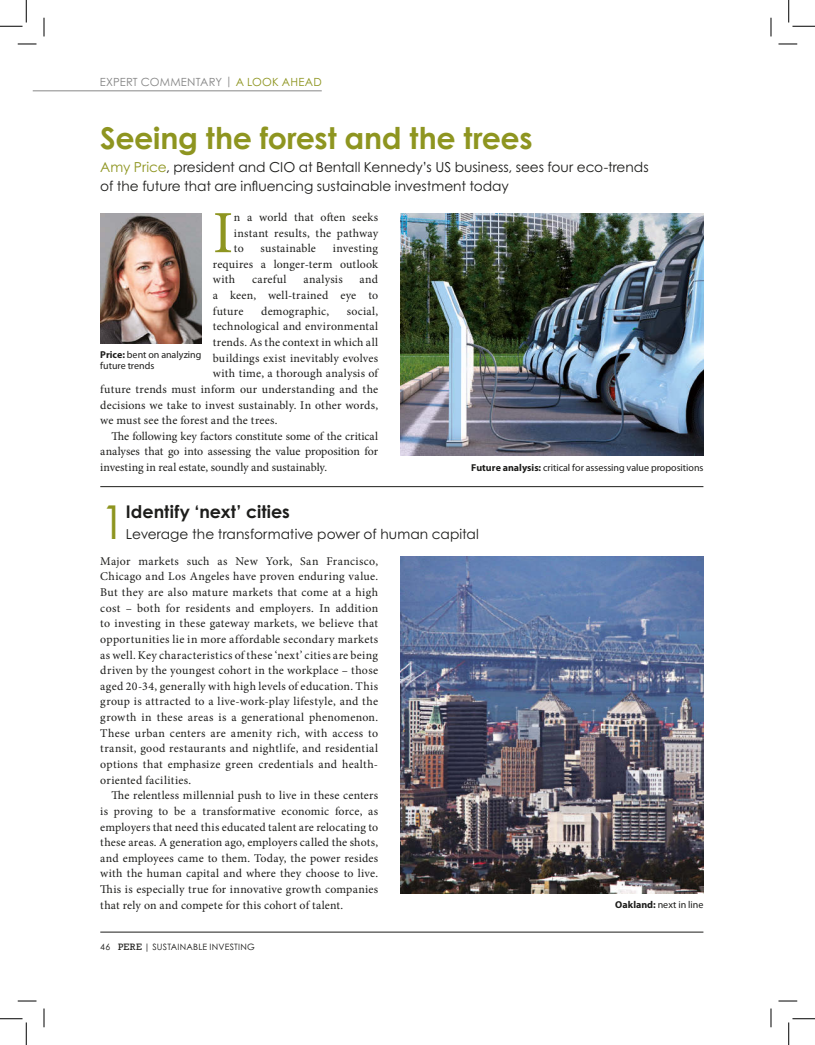
<style>
.page{position:relative;width:815px;height:1045px;background:#fff}
.page>*{position:absolute;margin:0;border:0;box-sizing:border-box;transform-origin:0 0}
.t1{font:60px "Minion Pro";color:#8e9520}
.t2{font:46.75px "Century Gothic Pro";color:#8e9520}
.t3{font:700 30px "Century Gothic Pro";letter-spacing:-.01em;color:#8e9520}
.t4{font:700 17.5px "Century Gothic Pro";letter-spacing:.005em;color:#1d1d1b}
.t5{font:13.75px/18.8px "Century Gothic Pro";letter-spacing:-.005em;color:#1d1d1b}
.t6{font:11.88px/15.6px "Minion Pro";letter-spacing:.015em;color:#1d1d1b;text-align:justify}
.t7{font:11.88px "Minion Pro";letter-spacing:-.005em;color:#1d1d1b}
.t8{font:11.88px "Minion Pro";letter-spacing:.035em;color:#1d1d1b}
.t9{font:11.25px "Century Gothic Pro";letter-spacing:.015em;color:#878787}
.t10{font:10px/11.2px "Myriad Pro";color:#1d1d1b}
.t11{font:8.75px "Century Gothic Pro";letter-spacing:.02em;color:#1d1d1b}
.s1{color:#8e9520}
.s2{font-weight:700}
.s3{font-family:"Rockwell Std";font-size:9.38px}
</style>
<div class="page">
<hr style="left:100px;top:931px;width:603px;height:1px;background:#1d1d1b">
<img style="left:400px;top:213px;width:303px;height:242px">
<hr style="left:33px;top:90px;width:288px;height:1px;background:#878787">
<img style="left:400px;top:557px;width:303px;height:336px">
<hr style="left:100px;top:486px;width:603px;height:1px;background:#1d1d1b">
<img style="left:100px;top:213px;width:101px;height:130px">
<svg style="left:18px;top:43px;width:18px;height:2px"></svg>
<svg style="left:778px;top:43px;width:19px;height:2px"></svg>
<svg style="left:18px;top:1000px;width:18px;height:1px"></svg>
<svg style="left:778px;top:1000px;width:19px;height:1px"></svg>
<svg style="left:43px;top:18px;width:2px;height:18px"></svg>
<svg style="left:43px;top:1008px;width:2px;height:19px"></svg>
<svg style="left:770px;top:18px;width:1px;height:18px"></svg>
<svg style="left:770px;top:1008px;width:1px;height:19px"></svg>
<svg style="left:0;top:0;width:27px;height:27px"></svg>
<svg style="left:0;top:1018px;width:27px;height:27px"></svg>
<svg style="left:788px;top:0;width:26px;height:27px"></svg>
<svg style="left:788px;top:1018px;width:26px;height:27px"></svg>
<p class="t9" style="left:100px;top:75px;width:223px">EXPERT COMMENTARY | <span class="s1">A LOOK AHEAD</span></p>
<h3 class="t3" style="left:100px;top:120px;width:433px">Seeing the forest and the trees</h3>
<p class="t5" style="left:100px;top:158px;width:549px"><span class="s1">Amy Price</span>, president and CIO at Bentall Kennedy’s US business, sees four eco-trends of the future that are influencing sustainable investment today</p>
<h1 class="t1" style="left:213px;top:193px;width:22px">I</h1>
<p class="t6" style="left:234px;top:209px;width:146px">n a world that often seeks instant results, the pathway to</p>
<p class="t6" style="left:260px;top:241px;width:57px">sustainable</p>
<p class="t6" style="left:213px;top:241px;width:167px;text-indent:120px">investing requires a longer-term outlook with</p>
<p class="t6" style="left:213px;top:272px;width:167px;text-indent:147px">and a keen, well-trained eye to future</p>
<p class="t8" style="left:252px;top:272px;width:36px">careful</p>
<p class="t6" style="left:303px;top:272px;width:41px">analysis</p>
<p class="t6" style="left:261px;top:303px;width:69px">demographic,</p>
<p class="t6" style="left:347px;top:303px;width:33px">social,</p>
<p class="t6" style="left:213px;top:319px;width:167px">technological and environmental</p>
<p class="t6" style="left:213px;top:334px;width:167px">trends. As the context in which all</p>
<p class="t6" style="left:213px;top:350px;width:167px">buildings exist inevitably evolves</p>
<p class="t6" style="left:213px;top:366px;width:167px">with time, a thorough analysis of</p>
<p class="t6" style="left:100px;top:381px;width:279px">future trends must inform our understanding and the</p>
<p class="t6" style="left:100px;top:397px;width:279px">decisions we take to invest sustainably. In other words,</p>
<p class="t6" style="left:100px;top:412px;width:179px">we must see the forest and the trees.</p>
<p class="t7" style="left:111px;top:428px;width:268px">The following key factors constitute some of the critical</p>
<p class="t7" style="left:100px;top:444px;width:279px">analyses that go into assessing the value proposition for</p>
<p class="t6" style="left:100px;top:459px;width:228px">investing in real estate, soundly and sustainably.</p>
<h2 class="t2" style="left:100px;top:493px;width:27px">1</h2>
<h3 class="t4" style="left:126px;top:500px;width:165px">Identify ‘next’ cities</h3>
<p class="t10" style="left:100px;top:349px;width:103px"><span class="s2">Price:</span> bent on analyzing future trends</p>
<p class="t10" style="left:471px;top:462px;width:233px"><span class="s2">Future analysis:</span> critical for assessing value propositions</p>
<p class="t5" style="left:126px;top:524px;width:354px">Leverage the transformative power of human capital</p>
<p class="t6" style="left:100px;top:553px;width:279px">Major markets such as New York, San Francisco, Chicago and Los Angeles have proven enduring value.<br>But they are also mature markets that come at a high cost – both for residents and employers. In addition to investing in these gateway markets, we believe that opportunities lie in more affordable secondary markets as well. Key characteristics of these ‘next’ cities are being driven by the youngest cohort in the workplace – those aged 20-34, generally with high levels of education. This group is attracted to a live-work-play lifestyle, and the growth in these areas is a generational phenomenon.<br>These urban centers are amenity rich, with access to transit, good restaurants and nightlife, and residential options that emphasize green credentials and health&shy;oriented facilities.</p>
<p class="t6" style="left:100px;top:787px;width:279px;text-indent:11px">The relentless millennial push to live in these centers is proving to be a transformative economic force, as employers that need this educated talent are relocating to these areas. A generation ago, employers called the shots, and employees came to them. Today, the power resides with the human capital and where they choose to live.<br>This is especially true for innovative growth companies that rely on and compete for this cohort of talent.</p>
<p class="t10" style="left:615px;top:899px;width:90px"><span class="s2">Oakland:</span> next in line</p>
<p class="t11" style="left:100px;top:941px;width:156px">46 <span class="s3">PERE</span> | SUSTAINABLE INVESTING</p>
</div>
